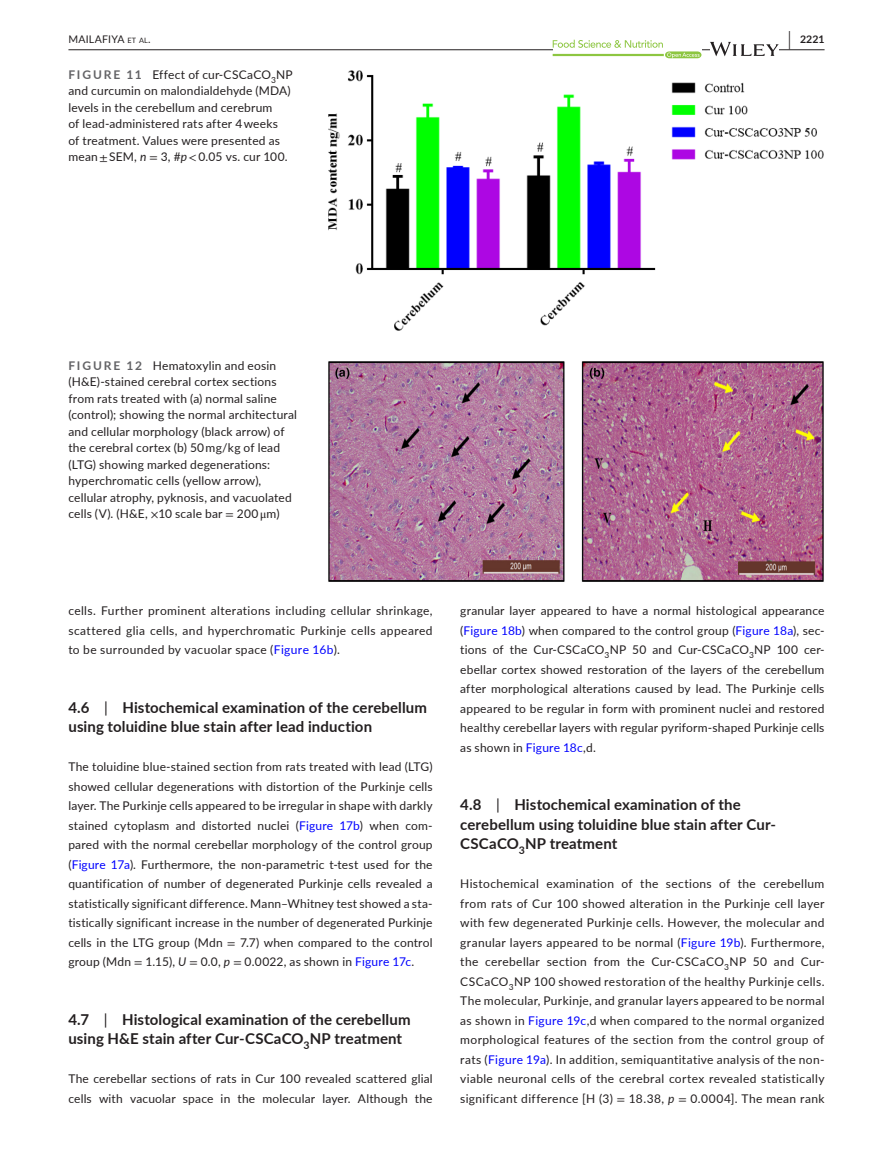
<style>
.page{position:relative;width:893px;height:1174px;background:#fff}
.page>*{position:absolute;margin:0;border:0;box-sizing:border-box;transform-origin:0 0}
.t1{font:700 15px/19.5px "Lato";letter-spacing:.005em;color:#231f20}
.t2{font:12px/19.5px "Lato";letter-spacing:.015em;color:#231f20;text-align:justify}
.t3{font:10.5px "Lato";letter-spacing:.025em;color:#231f20}
.t4{font:700 10.5px "Lato";color:#231f20}
.s1{font-size:7.35px}
.s2{font-size:19.5px}
.s3{font-weight:700;color:#636366}
.s4{font-family:"STIX"}
.s5{font-style:italic}
.s6{color:#00f}
.s7{font-weight:400}
</style>
<div class="page">
<hr style="left:68px;top:49px;width:756px;height:1px;background:#231f20">
<svg style="left:553px;top:40px;width:148px;height:18px"></svg>
<svg style="left:710px;top:42px;width:69px;height:14px"></svg>
<img style="left:328px;top:70px;width:496px;height:261px">
<img style="left:328px;top:361px;width:496px;height:221px">
<p class="t3" style="left:68px;top:31px;width:84px">MAILAFIYA <span class="s1">et al</span>.</p>
<p class="t4" style="left:789px;top:31px;width:37px"><span class="s2">|</span> 2221</p>
<p class="t2" style="left:68px;top:66px;width:226px;line-height:16.5px;text-align:left"><span class="s3">FIGURE 11</span> Effect of cur-CSCaCO<sub>3</sub>NP and curcumin on malondialdehyde (MDA) levels in the cerebellum and cerebrum<br>of lead-administered rats after 4 weeks<br>of treatment. Values were presented as mean <span class="s4">±</span> SEM, <span class="s5">n</span> <span class="s4">=</span> 3, #<span class="s5">p</span><span class="s4">&lt;</span> 0.05 vs. cur 100.</p>
<p class="t2" style="left:68px;top:357px;width:230px;line-height:16.5px;text-align:left"><span class="s3">FIGURE 12</span> Hematoxylin and eosin (H&amp;E)-stained cerebral cortex sections from rats treated with (a) normal saline (control); showing the normal architectural and cellular morphology (black arrow) of the cerebral cortex (b) 50 mg/kg of lead (LTG) showing marked degenerations: hyperchromatic cells (yellow arrow), cellular atrophy, pyknosis, and vacuolated cells (V). (H&amp;E, <span class="s4">×</span>10 scale bar <span class="s4">=</span> 200 <span class="s4">μ</span>m)</p>
<p class="t2" style="left:68px;top:600px;width:366px">cells. Further prominent alterations including cellular shrinkage, scattered glia cells, and hyperchromatic Purkinje cells appeared to be surrounded by vacuolar space (<span class="s6">Figure 16b</span>).</p>
<p class="t1" style="left:68px;top:697px;width:360px">4.6 <span class="s7">|</span> Histochemical examination of the cerebellum using toluidine blue stain after lead induction</p>
<p class="t2" style="left:68px;top:756px;width:366px">The toluidine blue-stained section from rats treated with lead (LTG) showed cellular degenerations with distortion of the Purkinje cells layer. The Purkinje cells appeared to be irregular in shape with darkly stained cytoplasm and distorted nuclei (<span class="s6">Figure 17b</span>) when com&shy;pared with the normal cerebellar morphology of the control group (<span class="s6">Figure 17a</span>). Furthermore, the non-parametric t-test used for the quantification of number of degenerated Purkinje cells revealed a statistically significant difference. Mann–Whitney test showed a sta&shy;tistically significant increase in the number of degenerated Purkinje cells in the LTG group (Mdn <span class="s4">=</span> 7.7) when compared to the control group (Mdn <span class="s4">=</span> 1.15), <span class="s5">U</span> <span class="s4">=</span> 0.0, <span class="s5">p</span> <span class="s4">=</span> 0.0022, as shown in <span class="s6">Figure 17c</span>.</p>
<p class="t1" style="left:68px;top:1009px;width:344px">4.7 <span class="s7">|</span> Histological examination of the cerebellum using H&amp;E stain after Cur-CSCaCO<sub>3</sub>NP treatment</p>
<p class="t2" style="left:68px;top:1068px;width:366px">The cerebellar sections of rats in Cur 100 revealed scattered glial cells with vacuolar space in the molecular layer. Although the</p>
<p class="t2" style="left:460px;top:600px;width:366px">granular layer appeared to have a normal histological appearance (<span class="s6">Figure 18b</span>) when compared to the control group (<span class="s6">Figure 18a</span>), sec&shy;tions of the Cur-CSCaCO<sub>3</sub>NP 50 and Cur-CSCaCO<sub>3</sub>NP 100 cer&shy;ebellar cortex showed restoration of the layers of the cerebellum after morphological alterations caused by lead. The Purkinje cells appeared to be regular in form with prominent nuclei and restored healthy cerebellar layers with regular pyriform-shaped Purkinje cells as shown in <span class="s6">Figure 18c</span>,d.</p>
<p class="t1" style="left:460px;top:794px;width:317px">4.8 <span class="s7">|</span> Histochemical examination of the cerebellum using toluidine blue stain after Cur-<br>CSCaCO<sub>3</sub>NP treatment</p>
<p class="t2" style="left:460px;top:873px;width:366px">Histochemical examination of the sections of the cerebellum from rats of Cur 100 showed alteration in the Purkinje cell layer with few degenerated Purkinje cells. However, the molecular and granular layers appeared to be normal (<span class="s6">Figure 19b</span>). Furthermore, the cerebellar section from the Cur-CSCaCO<sub>3</sub>NP 50 and Cur-CSCaCO<sub>3</sub>NP 100 showed restoration of the healthy Purkinje cells.<br>The molecular, Purkinje, and granular layers appeared to be normal as shown in <span class="s6">Figure 19c</span>,d when compared to the normal organized morphological features of the section from the control group of rats (<span class="s6">Figure 19a</span>). In addition, semiquantitative analysis of the non&shy;viable neuronal cells of the cerebral cortex revealed statistically significant difference [H (3) <span class="s4">=</span> 18.38, <span class="s5">p</span> <span class="s4">=</span> 0.0004]. The mean rank</p>
</div>
